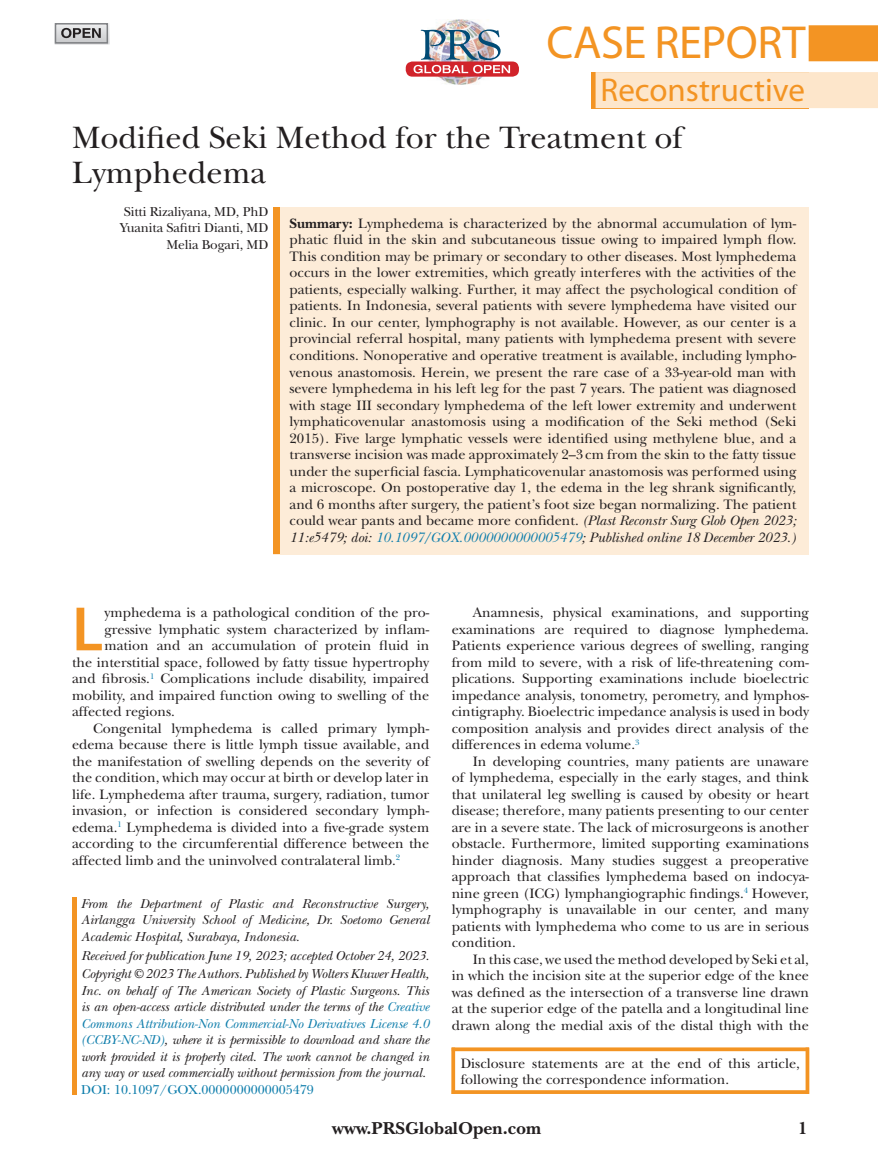
<style>
.page{position:relative;width:878px;height:1175px;background:#fff}
.page>*{position:absolute;margin:0;border:0;box-sizing:border-box;transform-origin:0 0}
.t1{font:600 63.15px "Myriad Pro";color:#f39423}
.t2{font:46.5px "Myriad Pro";letter-spacing:-.01em;color:#f39423}
.t3{font:33px "Myriad Pro";color:#f39423}
.t4{font:32.25px/34.5px "New Baskerville Std";color:#231f20}
.t5{font:700 18px "New Baskerville Std";color:#231f20}
.t6{font:14.25px/16.5px "New Baskerville Std";color:#231f20;text-align:justify}
.t7{font:italic 13.5px/16.5px "New Baskerville Std";color:#231f20;text-align:justify}
.t8{font:13.5px/16.5px "New Baskerville Std";letter-spacing:-.01em;color:#231f20;text-align:right}
.t9{font:13.5px "New Baskerville Std";color:#0f7eac}
.s1{font-weight:700}
.s2{font-style:italic}
.s3{font-style:italic;color:#0f7eac}
.s4{color:#0f7eac}
</style>
<div class="page">
<div style="left:595px;top:72px;width:283px;height:36px;background:#fde6cb"></div>
<div style="left:808px;top:25px;width:70px;height:36px;background:#f39423"></div>
<img style="left:436px;top:20px;width:49px;height:64px">
<svg style="left:406px;top:61px;width:113px;height:16px"></svg>
<img style="left:413px;top:29px;width:97px;height:44px">
<div style="left:274px;top:126px;width:534px;height:428px;background:#fdecd8"></div>
<div style="left:274px;top:205px;width:6px;height:349px;background:#f39423"></div>
<hr style="left:72px;top:897px;width:4px;height:49px;background:#f39423">
<hr style="left:72px;top:946px;width:4px;height:19px;background:#f39423">
<hr style="left:72px;top:965px;width:4px;height:118px;background:#f39423">
<hr style="left:72px;top:1081px;width:4px;height:13px;background:#f39423">
<div style="left:272px;top:126px;width:536px;height:80px;background:#fff"></div>
<img style="left:54px;top:23px;width:55px;height:22px">
<svg style="left:451px;top:1047px;width:4px;height:47px"></svg>
<svg style="left:805px;top:1047px;width:4px;height:47px"></svg>
<svg style="left:452px;top:1047px;width:356px;height:4px"></svg>
<svg style="left:452px;top:1090px;width:356px;height:4px"></svg>
<div style="left:55px;top:23px;width:53px;height:21px;border:2px solid #808285"></div>
<svg style="left:61px;top:28px;width:40px;height:10px"></svg>
<h2 class="t2" style="left:546px;top:14px;width:260px">Case Report</h2>
<h3 class="t3" style="left:600px;top:69px;width:206px">Reconstructive</h3>
<h3 class="t4" style="left:72px;top:121px;width:612px">Modified Seki Method for the Treatment of<br>Lymphedema</h3>
<p class="t8" style="left:121px;top:203px;width:149px">Sitti Rizaliyana, MD, PhD<br>Yuanita Safitri Dianti, MD<br>Melia Bogari, MD</p>
<p class="t6" style="left:289px;top:215px;width:508px"><span class="s1">Summary:</span> Lymphedema is characterized by the abnormal accumulation of lym&shy;phatic fluid in the skin and subcutaneous tissue owing to impaired lymph flow.<br>This condition may be primary or secondary to other diseases. Most lymphedema occurs in the lower extremities, which greatly interferes with the activities of the patients, especially walking. Further, it may affect the psychological condition of patients. In Indonesia, several patients with severe lymphedema have visited our clinic. In our center, lymphography is not available. However, as our center is a provincial referral hospital, many patients with lymphedema present with severe conditions. Nonoperative and operative treatment is available, including lympho&shy;venous anastomosis. Herein, we present the rare case of a 33-year-old man with severe lymphedema in his left leg for the past 7 years. The patient was diagnosed with stage III secondary lymphedema of the left lower extremity and underwent lymphaticovenular anastomosis using a modification of the Seki method (Seki 2015). Five large lymphatic vessels were identified using methylene blue, and a transverse incision was made approximately 2–3cm from the skin to the fatty tissue under the superficial fascia. Lymphaticovenular anastomosis was performed using a microscope. On postoperative day 1, the edema in the leg shrank significantly, and 6 months after surgery, the patient’s foot size began normalizing. The patient could wear pants and became more confident. <span class="s2">(Plast Reconstr Surg Glob Open 2023; 11:e5479; doi:</span> <span class="s3">10.1097/GOX.0000000000005479</span><span class="s2">; Published online 18 December 2023.)</span></p>
<h1 class="t1" style="left:72px;top:589px;width:33px">L</h1>
<p class="t6" style="left:104px;top:604px;width:326px">ymphedema is a pathological condition of the pro-</p>
<p class="t6" style="left:104px;top:621px;width:326px">gressive lymphatic system characterized by inflam-</p>
<p class="t6" style="left:104px;top:637px;width:326px">mation and an accumulation of protein fluid in</p>
<p class="t6" style="left:72px;top:654px;width:359px">the interstitial space, followed by fatty tissue hypertrophy</p>
<p class="t6" style="left:72px;top:670px;width:359px">and fibrosis.<sup>1</sup> Complications include disability, impaired</p>
<p class="t6" style="left:72px;top:687px;width:359px">mobility, and impaired function owing to swelling of the</p>
<p class="t6" style="left:72px;top:703px;width:104px">affected regions.</p>
<p class="t6" style="left:93px;top:720px;width:338px">Congenital lymphedema is called primary lymph-</p>
<p class="t6" style="left:72px;top:736px;width:359px">edema because there is little lymph tissue available, and</p>
<p class="t6" style="left:72px;top:753px;width:359px">the manifestation of swelling depends on the severity of</p>
<p class="t6" style="left:72px;top:769px;width:358px">the condition, which may occur at birth or develop later in</p>
<p class="t6" style="left:72px;top:786px;width:359px">life. Lymphedema after trauma, surgery, radiation, tumor</p>
<p class="t6" style="left:72px;top:802px;width:359px">invasion, or infection is considered secondary lymph-</p>
<p class="t6" style="left:72px;top:819px;width:359px">edema.<sup>1</sup> Lymphedema is divided into a five-grade system</p>
<p class="t6" style="left:72px;top:835px;width:359px">according to the circumferential difference between the</p>
<p class="t6" style="left:72px;top:852px;width:330px">affected limb and the uninvolved contralateral limb.<sup>2</sup></p>
<p class="t7" style="left:81px;top:895px;width:349px">From the Department of Plastic and Reconstructive Surgery, Airlangga University School of Medicine, Dr. Soetomo General Academic Hospital, Surabaya, Indonesia.</p>
<p class="t7" style="left:81px;top:946px;width:350px;line-height:18.8px">Received for publication June 19, 2023; accepted October 24, 2023.<br>Copyright © 2023 The Authors. Published by Wolters Kluwer Health,</p>
<p class="t7" style="left:81px;top:982px;width:350px">Inc. on behalf of The American Society of Plastic Surgeons. This is an open-access article distributed under the terms of the <span class="s4">Creative Commons Attribution-Non Commercial-No Derivatives License 4.0 (CCBY-NC-ND)</span>, where it is permissible to download and share the work provided it is properly cited. The work cannot be changed in any way or used commercially without permission from the journal.</p>
<p class="t9" style="left:81px;top:1081px;width:234px">DOI: 10.1097/GOX.0000000000005479</p>
<p class="t6" style="left:451px;top:604px;width:359px;text-indent:21px">Anamnesis, physical examinations, and supporting examinations are required to diagnose lymphedema.<br>Patients experience various degrees of swelling, ranging from mild to severe, with a risk of life-threatening com&shy;plications. Supporting examinations include bioelectric impedance analysis, tonometry, perometry, and lymphos&shy;cintigraphy. Bioelectric impedance analysis is used in body composition analysis and provides direct analysis of the differences in edema volume.<sup>3</sup></p>
<p class="t6" style="left:451px;top:753px;width:359px;text-indent:21px">In developing countries, many patients are unaware of lymphedema, especially in the early stages, and think that unilateral leg swelling is caused by obesity or heart disease; therefore, many patients presenting to our center are in a severe state. The lack of microsurgeons is another obstacle. Furthermore, limited supporting examinations hinder diagnosis. Many studies suggest a preoperative approach that classifies lymphedema based on indocya&shy;nine green (ICG) lymphangiographic findings.<sup>4</sup> However, lymphography is unavailable in our center, and many patients with lymphedema who come to us are in serious condition.</p>
<p class="t6" style="left:451px;top:951px;width:359px;text-indent:21px">In this case, we used the method developed by Seki et al, in which the incision site at the superior edge of the knee was defined as the intersection of a transverse line drawn at the superior edge of the patella and a longitudinal line drawn along the medial axis of the distal thigh with the</p>
<p class="t6" style="left:460px;top:1054px;width:341px">Disclosure statements are at the end of this article, following the correspondence information.</p>
<p class="t5" style="left:332px;top:1118px;width:210px">www.PRSGlobalOpen.com</p>
<p class="t5" style="left:798px;top:1118px;width:11px">1</p>
</div>
